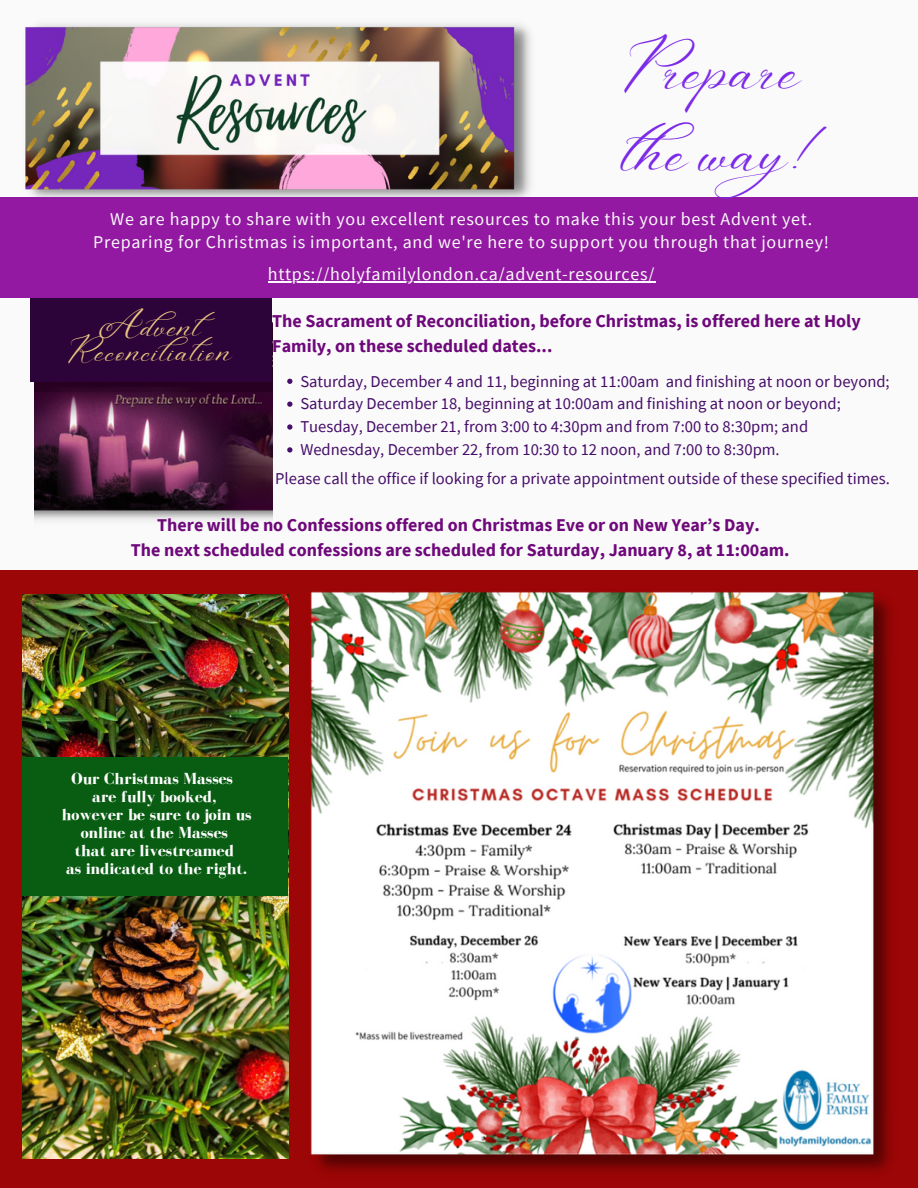
<style>
.page{position:relative;width:918px;height:1188px;background:#fafafa}
.page>*{position:absolute;margin:0;border:0;box-sizing:border-box;transform-origin:0 0}
.t1{font:36px "Aniyah";color:#7c2ae8}
.t2{font:700 18px/25.2px "Source Sans Pro";color:#6e087b}
.t3{font:18px "Source Sans Pro";letter-spacing:.04em;color:#fafafa}
.t4{font:18px/24.8px "Aniyah";color:#ebc781}
.t5{font:16.5px "Source Sans Pro";color:#460d69}
.t6{font:700 16.5px/18px "Bodoni FLF";color:#fff;text-align:center}
</style>
<div class="page">
<img style="left:34px;top:320px;width:239px;height:200px">
<div style="left:30px;top:297px;width:242px;height:85px;background:#2d0439"></div>
<img style="left:22px;top:24px;width:514px;height:174px">
<div style="left:0;top:198px;width:918px;height:100px;background:#9318a2"></div>
<div style="left:0;top:570px;width:918px;height:618px;background:#9d0606"></div>
<img style="left:310px;top:591px;width:581px;height:581px">
<img style="left:23px;top:594px;width:265px;height:565px">
<div style="left:22px;top:757px;width:266px;height:139px;background:#095d12"></div>
<svg style="left:287px;top:379px;width:5px;height:5px"></svg>
<svg style="left:287px;top:402px;width:5px;height:5px"></svg>
<svg style="left:287px;top:424px;width:5px;height:6px"></svg>
<svg style="left:287px;top:447px;width:5px;height:6px"></svg>
<hr style="left:268px;top:282px;width:387px;height:1px;background:#fafafa">
<p class="t1" style="left:622px;top:57px;width:181px">Prepare</p>
<p class="t1" style="left:622px;top:139px;width:214px">the w ay!</p>
<p class="t3" style="left:110px;top:207px;width:704px">We are happy to share with you excellent resources to make this your best Advent yet.</p>
<p class="t3" style="left:93px;top:230px;width:737px">Preparing for Christmas is important, and we're here to support you through that journey!</p>
<p class="t3" style="left:268px;top:263px;width:388px">https://holyfamilylondon.ca/advent-resources/</p>
<p class="t4" style="left:68px;top:318px;width:166px;text-indent:31px">Advent<br>Reconciliation</p>
<p class="t2" style="left:272px;top:308px;width:590px">The Sacrament of Reconciliation, before Christmas, is offered here at Holy<br>Family, on these scheduled dates...</p>
<p class="t5" style="left:300px;top:370px;width:591px">Saturday, December 4 and 11, beginning at 11:00am and finishing at noon or beyond;</p>
<p class="t5" style="left:300px;top:393px;width:542px">Saturday December 18, beginning at 10:00am and finishing at noon or beyond;</p>
<p class="t5" style="left:300px;top:416px;width:509px">Tuesday, December 21, from 3:00 to 4:30pm and from 7:00 to 8:30pm; and</p>
<p class="t5" style="left:300px;top:439px;width:481px">Wednesday, December 22, from 10:30 to 12 noon, and 7:00 to 8:30pm.</p>
<p class="t5" style="left:275px;top:468px;width:616px">Please call the office if looking for a private appointment outside of these specified times.</p>
<p class="t2" style="left:157px;top:512px;width:604px">There will be no Confessions offered on Christmas Eve or on New Year’s Day.</p>
<p class="t2" style="left:131px;top:537px;width:660px">The next scheduled confessions are scheduled for Saturday, January 8, at 11:00am.</p>
<p class="t6" style="left:71px;top:770px;width:163px">Our Christmas Masses</p>
<p class="t6" style="left:92px;top:788px;width:126px">are fully booked,</p>
<p class="t6" style="left:62px;top:806px;width:191px">however be sure to join us online at the Masses</p>
<p class="t6" style="left:75px;top:842px;width:161px">that are livestreamed</p>
<p class="t6" style="left:66px;top:860px;width:183px">as indicated to the right.</p>
</div>
